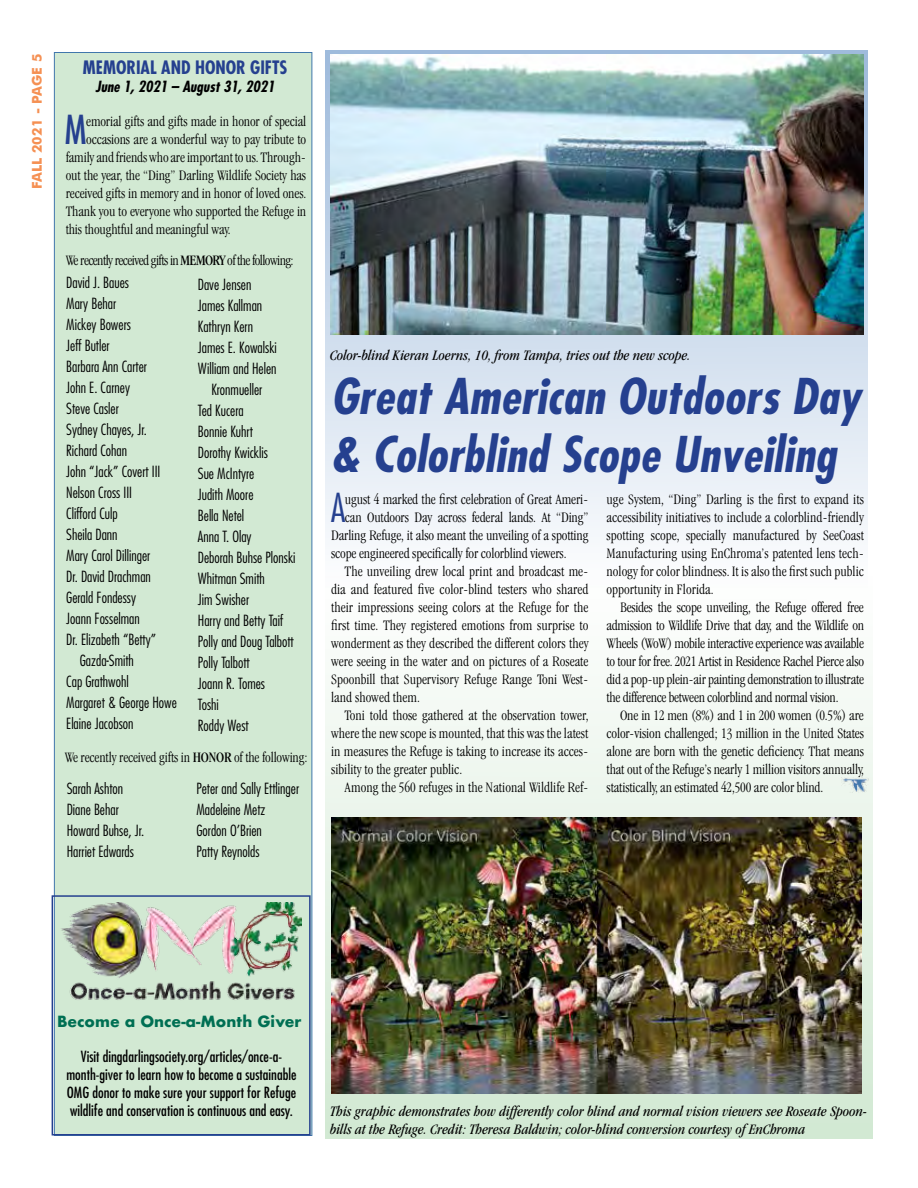
<style>
.page{position:relative;width:918px;height:1188px;background:#fff}
.page>*{position:absolute;margin:0;border:0;box-sizing:border-box;transform-origin:0 0}
.t1{font:italic 700 condensed 48px/57.6px "Futura";letter-spacing:.01em;color:#25408f}
.t2{font:300 condensed 38.85px "Futura";color:#25408f}
.t3{font:condensed 38.85px "Futura";color:#25408f}
.t4{font:700 condensed 18px "Futura";color:#25408f}
.t5{font:300 condensed 15px/18px "Garamond IT Cby BT";letter-spacing:-.01em;color:#000;text-align:justify}
.t6{font:300 condensed 15px/21px "Futura";color:#000}
.t7{font:italic condensed 15px/18px "Garamond IT Cby BT";color:#000}
.t8{font:condensed 15px/18px "Futura";color:#000;text-align:center}
.t9{font:300 condensed 15px "Garamond IT Cby BT";letter-spacing:-.04em;color:#000}
.t10{font:italic 700 condensed 15px "Futura";color:#000}
.t11{font:700 15px "Futura";color:#006f53}
.t12{font:700 13.5px "Futura BT";letter-spacing:.01em;color:#f59053}
.s1{font-weight:400}
</style>
<div class="page">
<div style="left:326px;top:577px;width:547px;height:562px;background:linear-gradient(to bottom,#fefefe,#d0e6d1)"></div>
<div style="left:326px;top:50px;width:542px;height:538px;background:linear-gradient(to bottom,#9ebadb,#fdfefe)"></div>
<img style="left:842px;top:778px;width:27px;height:14px">
<div style="left:54px;top:52px;width:258px;height:1084px;background:#d2e9d3;border:1px solid #4177ac"></div>
<div style="left:52px;top:895px;width:259px;height:241px;border:2px solid #25408f"></div>
<img style="left:61px;top:903px;width:241px;height:97px">
<img style="left:330px;top:54px;width:534px;height:281px">
<img style="left:332px;top:818px;width:530px;height:275px">
<p class="t12" style="left:29px;top:189px;width:137px;rotate:-90deg">FALL 2021 - PAGE 5</p>
<p class="t4" style="left:83px;top:56px;width:206px">MEMORIAL AND HONOR GIFTS</p>
<p class="t10" style="left:96px;top:77px;width:181px">June 1, 2021 – August 31, 2021</p>
<h2 class="t3" style="left:65px;top:105px;width:23px">M</h2>
<p class="t5" style="left:86px;top:112px;width:222px">emorial gifts and gifts made in honor of special</p>
<p class="t5" style="left:86px;top:130px;width:222px">occasions are a wonderful way to pay tribute to</p>
<p class="t5" style="left:66px;top:148px;width:242px">family and friends who are important to us. Through-</p>
<p class="t5" style="left:66px;top:166px;width:242px">out the year, the “Ding” Darling Wildlife Society has</p>
<p class="t5" style="left:66px;top:184px;width:242px">received gifts in memory and in honor of loved ones.</p>
<p class="t5" style="left:66px;top:202px;width:242px">Thank you to everyone who supported the Refuge in</p>
<p class="t5" style="left:66px;top:220px;width:166px">this thoughtful and meaningful way.</p>
<p class="t9" style="left:66px;top:251px;width:230px">We recently received gifts in <span class="s1">MEMORY</span> of the following:</p>
<p class="t6" style="left:66px;top:272px;width:64px">David J. Baues</p>
<p class="t6" style="left:66px;top:293px;width:51px">Mary Behar</p>
<p class="t6" style="left:66px;top:314px;width:66px">Mickey Bowers</p>
<p class="t6" style="left:66px;top:335px;width:45px">Jeff Butler</p>
<p class="t6" style="left:66px;top:356px;width:82px">Barbara Ann Carter</p>
<p class="t6" style="left:66px;top:377px;width:65px">John E. Carney</p>
<p class="t6" style="left:66px;top:398px;width:54px">Steve Casler</p>
<p class="t6" style="left:66px;top:419px;width:82px">Sydney Chayes, Jr.</p>
<p class="t6" style="left:66px;top:440px;width:62px">Richard Cohan</p>
<p class="t6" style="left:66px;top:461px;width:96px">John “Jack” Covert III</p>
<p class="t6" style="left:66px;top:482px;width:67px">Nelson Cross III</p>
<p class="t6" style="left:66px;top:503px;width:53px">Clifford Culp</p>
<p class="t6" style="left:66px;top:524px;width:53px">Sheila Dann</p>
<p class="t6" style="left:66px;top:545px;width:86px">Mary Carol Dillinger</p>
<p class="t6" style="left:66px;top:566px;width:86px">Dr. David Drachman</p>
<p class="t6" style="left:66px;top:587px;width:71px">Gerald Fondessy</p>
<p class="t6" style="left:66px;top:608px;width:75px">Joann Fosselman</p>
<p class="t6" style="left:66px;top:629px;width:91px">Dr. Elizabeth “Betty”</p>
<p class="t6" style="left:80px;top:650px;width:56px">Gazda-Smith</p>
<p class="t6" style="left:66px;top:671px;width:64px">Cap Grathwohl</p>
<p class="t6" style="left:66px;top:692px;width:112px">Margaret &amp; George Howe</p>
<p class="t6" style="left:66px;top:713px;width:69px">Elaine Jacobson</p>
<p class="t6" style="left:198px;top:273px;width:55px">Dave Jensen</p>
<p class="t6" style="left:198px;top:294px;width:66px">James Kallman</p>
<p class="t6" style="left:198px;top:315px;width:57px">Kathryn Kern</p>
<p class="t6" style="left:198px;top:336px;width:81px">James E. Kowalski</p>
<p class="t6" style="left:198px;top:357px;width:80px">William and Helen</p>
<p class="t6" style="left:211px;top:378px;width:52px">Kronmueller</p>
<p class="t6" style="left:198px;top:399px;width:47px">Ted Kucera</p>
<p class="t6" style="left:198px;top:420px;width:56px">Bonnie Kuhrt</p>
<p class="t6" style="left:198px;top:441px;width:72px">Dorothy Kwicklis</p>
<p class="t6" style="left:198px;top:462px;width:58px">Sue McIntyre</p>
<p class="t6" style="left:198px;top:483px;width:57px">Judith Moore</p>
<p class="t6" style="left:198px;top:504px;width:48px">Bella Netel</p>
<p class="t6" style="left:198px;top:525px;width:55px">Anna T. Olay</p>
<p class="t6" style="left:198px;top:546px;width:99px">Deborah Buhse Plonski</p>
<p class="t6" style="left:198px;top:567px;width:68px">Whitman Smith</p>
<p class="t6" style="left:198px;top:588px;width:53px">Jim Swisher</p>
<p class="t6" style="left:198px;top:609px;width:87px">Harry and Betty Taif</p>
<p class="t6" style="left:198px;top:630px;width:97px">Polly and Doug Talbott</p>
<p class="t6" style="left:198px;top:651px;width:53px">Polly Talbott</p>
<p class="t6" style="left:198px;top:672px;width:69px">Joann R. Tomes</p>
<p class="t6" style="left:198px;top:693px;width:23px">Toshi</p>
<p class="t6" style="left:198px;top:714px;width:52px">Roddy West</p>
<p class="t5" style="left:65px;top:748px;width:244px">We recently received gifts in <span class="s1">HONOR</span> of the following:</p>
<p class="t6" style="left:67px;top:777px;width:79px">Sarah Ashton<br>Diane Behar<br>Howard Buhse, Jr.<br>Harriet Edwards</p>
<p class="t6" style="left:196px;top:777px;width:104px">Peter and Sally Ettlinger<br>Madeleine Metz<br>Gordon O’Brien<br>Patty Reynolds</p>
<p class="t7" style="left:330px;top:346px;width:362px">Color-blind Kieran Loerns, 10, from Tampa, tries out the new scope.</p>
<h1 class="t1" style="left:331px;top:367px;width:531px">Great American Outdoors Day &amp; Colorblind Scope Unveiling</h1>
<h2 class="t2" style="left:331px;top:483px;width:16px">A</h2>
<p class="t5" style="left:345px;top:490px;width:245px">ugust 4 marked the first celebration of Great Ameri-</p>
<p class="t5" style="left:345px;top:508px;width:245px">can Outdoors Day across federal lands. At “Ding”</p>
<p class="t5" style="left:331px;top:526px;width:259px">Darling Refuge, it also meant the unveiling of a spotting</p>
<p class="t5" style="left:331px;top:544px;width:237px">scope engineered specifically for colorblind viewers.</p>
<p class="t5" style="left:345px;top:562px;width:245px">The unveiling drew local print and broadcast me-</p>
<p class="t5" style="left:331px;top:580px;width:259px">dia and featured five color-blind testers who shared</p>
<p class="t5" style="left:331px;top:598px;width:259px">their impressions seeing colors at the Refuge for the</p>
<p class="t5" style="left:331px;top:616px;width:259px">first time. They registered emotions from surprise to</p>
<p class="t5" style="left:331px;top:634px;width:259px">wonderment as they described the different colors they</p>
<p class="t5" style="left:331px;top:652px;width:259px">were seeing in the water and on pictures of a Roseate</p>
<p class="t5" style="left:331px;top:670px;width:259px">Spoonbill that Supervisory Refuge Range Toni West-</p>
<p class="t5" style="left:331px;top:688px;width:90px">land showed them.</p>
<p class="t5" style="left:345px;top:706px;width:245px">Toni told those gathered at the observation tower,</p>
<p class="t5" style="left:331px;top:724px;width:259px">where the new scope is mounted, that this was the latest</p>
<p class="t5" style="left:331px;top:742px;width:259px">in measures the Refuge is taking to increase its acces-</p>
<p class="t5" style="left:331px;top:760px;width:133px">sibility to the greater public.</p>
<p class="t5" style="left:345px;top:778px;width:245px">Among the 560 refuges in the National Wildlife Ref-</p>
<p class="t5" style="left:607px;top:490px;width:259px">uge System, “Ding” Darling is the first to expand its accessibility initiatives to include a colorblind-friendly spotting scope, specially manufactured by SeeCoast Manufacturing using EnChroma’s patented lens tech&shy;nology for color blindness. It is also the first such public opportunity in Florida.</p>
<p class="t5" style="left:607px;top:598px;width:259px;text-indent:14px">Besides the scope unveiling, the Refuge offered free admission to Wildlife Drive that day, and the Wildlife on Wheels (WoW) mobile interactive experience was available to tour for free. 2021 Artist in Residence Rachel Pierce also did a pop-up plein-air painting demonstration to illustrate the difference between colorblind and normal vision.</p>
<p class="t5" style="left:607px;top:706px;width:259px;text-indent:14px">One in 12 men (8%) and 1 in 200 women (0.5%) are color-vision challenged; 13 million in the United States alone are born with the genetic deficiency. That means that out of the Refuge’s nearly 1 million visitors annually, statistically, an estimated 42,500 are color blind.</p>
<p class="t11" style="left:57px;top:1011px;width:246px">Become a Once-a-Month Giver</p>
<p class="t8" style="left:66px;top:1047px;width:232px">Visit dingdarlingsociety.org/articles/once-a&shy;month-giver to learn how to become a sustainable OMG donor to make sure your support for Refuge wildlife and conservation is continuous and easy.</p>
<p class="t7" style="left:330px;top:1102px;width:539px">This graphic demonstrates how differently color blind and normal vision viewers see Roseate Spoon&shy;bills at the Refuge. Credit: Theresa Baldwin; color-blind conversion courtesy of EnChroma</p>
</div>
